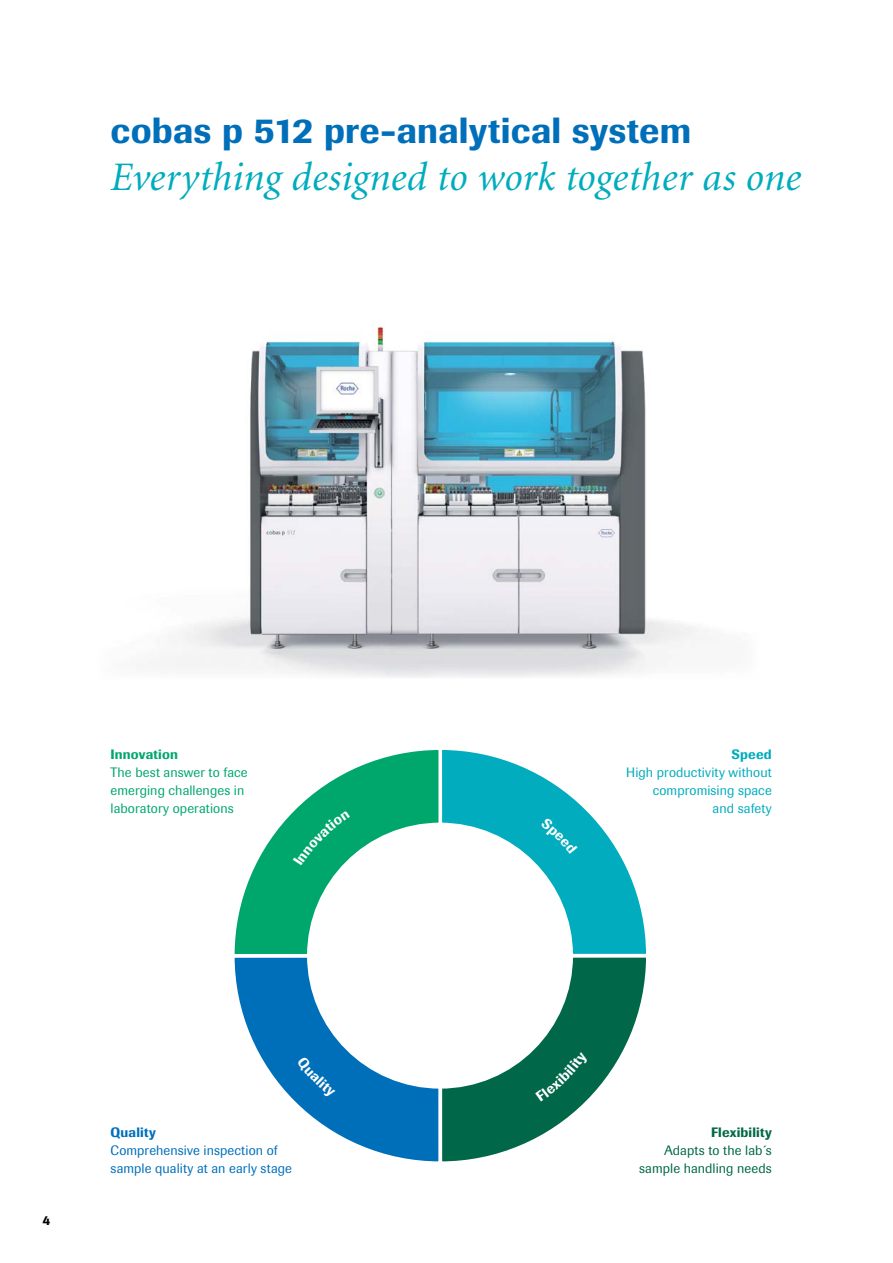
<style>
.page{position:relative;width:893px;height:1263px;background:#fff}
.page>*{position:absolute;margin:0;border:0;box-sizing:border-box;transform-origin:0 0}
.t1{font:italic 40.5px "Minion";letter-spacing:.005em;color:#00acbd}
.t2{font:500 36px "Imago";letter-spacing:.005em;color:#006fba}
.t3{font:13.5px/18px "Imago";letter-spacing:.01em;color:#00a76d}
.t4{font:13.5px/18px "Imago";letter-spacing:.01em;color:#006fba}
.t5{font:13.5px/18px "Imago";letter-spacing:.01em;color:#00acbd;text-align:right}
.t6{font:13.5px/18px "Imago";letter-spacing:.005em;color:#006848;text-align:right}
.t7{font:500 13.5px "Imago";letter-spacing:.01em;color:#006848}
.t8{font:500 13.5px "Imago";letter-spacing:.01em;color:#00a76d}
.t9{font:500 13.5px "Imago";letter-spacing:.015em;color:#006fba}
.t10{font:500 13.5px "Imago";letter-spacing:.01em;color:#00acbd}
.t11{font:500 13.5px "Imago";color:#000}
</style>
<div class="page">
<img style="left:176px;top:326px;width:526px;height:351px">
<svg style="left:234px;top:750px;width:412px;height:412px"></svg>
<h2 class="t2" style="left:111px;top:109px;width:582px">cobas p 512 pre-analytical system</h2>
<h1 class="t1" style="left:111px;top:157px;width:692px">Everything designed to work together as one</h1>
<p class="t8" style="left:111px;top:746px;width:69px">Innovation</p>
<p class="t3" style="left:111px;top:763px;width:139px">The best answer to face emerging challenges in laboratory operations</p>
<p class="t11" style="left:43px;top:1212px;width:9px">4</p>
<p class="t9" style="left:111px;top:1124px;width:47px">Quality</p>
<p class="t4" style="left:111px;top:1141px;width:183px">Comprehensive inspection of sample quality at an early stage</p>
<p class="t10" style="left:732px;top:746px;width:42px">Speed</p>
<p class="t5" style="left:626px;top:763px;width:147px">High productivity without compromising space<br>and safety</p>
<p class="t7" style="left:711px;top:1124px;width:62px">Flexibility</p>
<p class="t6" style="left:639px;top:1141px;width:134px">Adapts to the lab´s sample handling needs</p>
</div>
